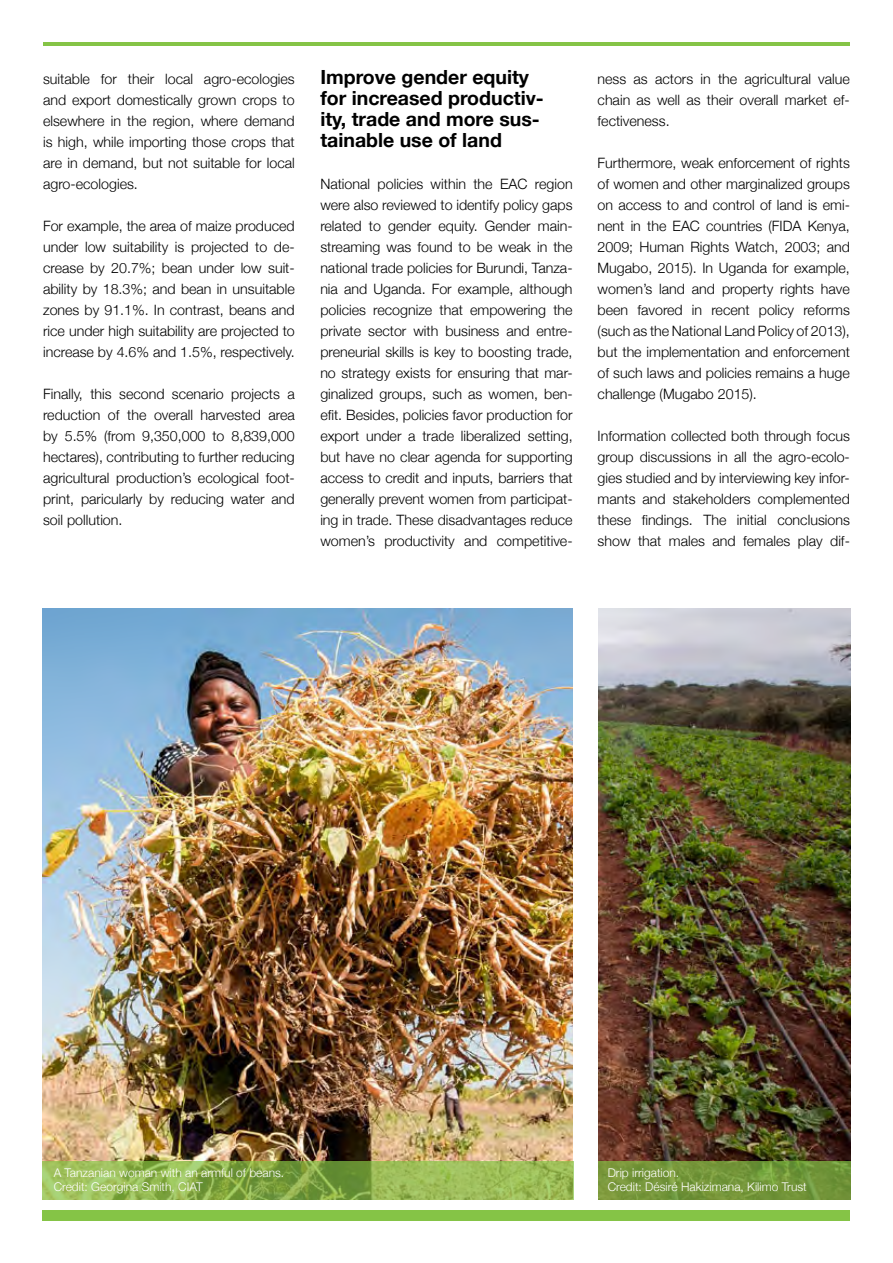
<style>
.page{position:relative;width:893px;height:1263px;background:#fff}
.page>*{position:absolute;margin:0;border:0;box-sizing:border-box;transform-origin:0 0}
.t1{font:700 19.5px/21px "Helvetica Neue";color:#000}
.t2{font:300 14.25px/21px "Helvetica Neue";color:#000;text-align:justify}
.t3{font:300 12px/14.4px "Helvetica Neue";color:#fff}
</style>
<div class="page">
<div style="left:43px;top:1210px;width:807px;height:10px;background:#85c446"></div>
<hr style="left:43px;top:43px;width:807px;height:3px;background:#85c446">
<img style="left:43px;top:608px;width:530px;height:553px">
<img style="left:598px;top:608px;width:252px;height:553px">
<svg style="left:43px;top:1161px;width:531px;height:38px;background:#90b350"></svg>
<svg style="left:598px;top:1161px;width:252px;height:38px;background:#74963a"></svg>
<p class="t2" style="left:43px;top:68px;width:253px">suitable for their local agro-ecologies and export domestically grown crops to elsewhere in the region, where demand is high, while importing those crops that are in demand, but not suitable for local agro-ecologies.</p>
<p class="t2" style="left:43px;top:215px;width:253px">For example, the area of maize produced under low suitability is projected to de&shy;crease by 20.7%; bean under low suit&shy;ability by 18.3%; and bean in unsuitable zones by 91.1%. In contrast, beans and rice under high suitability are projected to increase by 4.6% and 1.5%, respectively.</p>
<p class="t2" style="left:43px;top:383px;width:253px">Finally, this second scenario projects a reduction of the overall harvested area by 5.5% (from 9,350,000 to 8,839,000 hectares), contributing to further reducing agricultural production’s ecological foot&shy;print, paricularly by reducing water and soil pollution.</p>
<h1 class="t1" style="left:320px;top:67px;width:225px">Improve gender equity for increased productiv&shy;ity, trade and more sus&shy;tainable use of land</h1>
<p class="t2" style="left:320px;top:173px;width:254px">National policies within the EAC region were also reviewed to identify policy gaps related to gender equity. Gender main&shy;streaming was found to be weak in the national trade policies for Burundi, Tanza&shy;nia and Uganda. For example, although policies recognize that empowering the private sector with business and entre&shy;preneurial skills is key to boosting trade, no strategy exists for ensuring that mar&shy;ginalized groups, such as women, ben&shy;efit. Besides, policies favor production for export under a trade liberalized setting, but have no clear agenda for supporting access to credit and inputs, barriers that generally prevent women from participat&shy;ing in trade. These disadvantages reduce women’s productivity and competitive-</p>
<p class="t2" style="left:598px;top:68px;width:254px">ness as actors in the agricultural value chain as well as their overall market ef&shy;fectiveness.</p>
<p class="t2" style="left:598px;top:152px;width:254px">Furthermore, weak enforcement of rights of women and other marginalized groups on access to and control of land is emi&shy;nent in the EAC countries (FIDA Kenya, 2009; Human Rights Watch, 2003; and Mugabo, 2015). In Uganda for example, women’s land and property rights have been favored in recent policy reforms (such as the National Land Policy of 2013), but the implementation and enforcement of such laws and policies remains a huge challenge (Mugabo 2015).</p>
<p class="t2" style="left:598px;top:425px;width:254px">Information collected both through focus group discussions in all the agro-ecolo&shy;gies studied and by interviewing key infor&shy;mants and stakeholders complemented these findings. The initial conclusions show that males and females play dif-</p>
<p class="t3" style="left:54px;top:1164px;width:232px">A Tanzanian woman with an armful of beans.<br>Credit: Georgina Smith, CIAT</p>
<p class="t3" style="left:608px;top:1164px;width:201px">Drip irrigation.<br>Credit: Désiré Hakizimana, Kilimo Trust</p>
</div>
